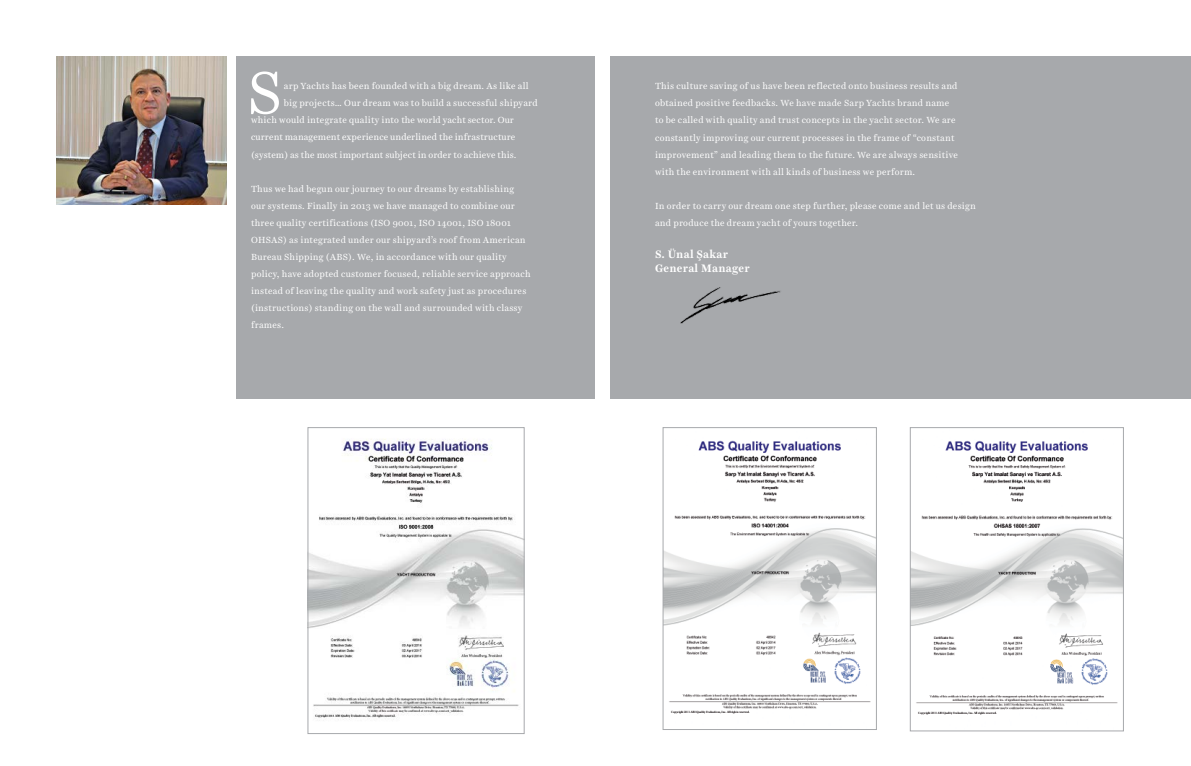
<style>
.page{position:relative;width:1191px;height:766px;background:#fff}
.page>*{position:absolute;margin:0;border:0;box-sizing:border-box;transform-origin:0 0}
.t1{font:60.5px "Harriet Text";color:#fff}
.t2{font:700 11px/14px "Harriet Text";letter-spacing:.025em;color:#fff}
.t3{font:9px/17px "Harriet Text";letter-spacing:.025em;color:#fff}
</style>
<div class="page">
<div style="left:237px;top:57px;width:954px;height:342px;background:#a7a9ac"></div>
<img style="left:57px;top:57px;width:169px;height:147px">
<img style="left:680px;top:287px;width:101px;height:37px">
<img style="left:309px;top:439px;width:213px;height:281px">
<div style="left:307px;top:427px;width:217px;height:306px;border:1px solid #a7a9ac"></div>
<img style="left:664px;top:440px;width:210px;height:274px">
<div style="left:662px;top:427px;width:214px;height:302px;border:1px solid #a7a9ac"></div>
<img style="left:912px;top:440px;width:209px;height:275px">
<div style="left:910px;top:427px;width:213px;height:304px;border:1px solid #a7a9ac"></div>
<div style="left:595px;top:0;width:14px;height:765px;background:#fff"></div>
<h1 class="t1" style="left:247px;top:50px;width:37px">S</h1>
<p class="t3" style="left:284px;top:78px;width:246px">arp Yachts has been founded with a big dream. As like all</p>
<p class="t3" style="left:284px;top:95px;width:255px">big projects… Our dream was to build a successful shipyard</p>
<p class="t3" style="left:251px;top:112px;width:264px">which would integrate quality into the world yacht sector. Our</p>
<p class="t3" style="left:251px;top:129px;width:266px">current management experience underlined the infrastructure</p>
<p class="t3" style="left:251px;top:146px;width:267px">(system) as the most important subject in order to achieve this.</p>
<p class="t3" style="left:251px;top:180px;width:281px">Thus we had begun our journey to our dreams by establishing our systems. Finally in 2013 we have managed to combine our three quality certifications (ISO 9001, ISO 14001, ISO 18001<br>OHSAS) as integrated under our shipyard’s roof from American Bureau Shipping (ABS). We, in accordance with our quality policy, have adopted customer focused, reliable service approach instead of leaving the quality and work safety just as procedures (instructions) standing on the wall and surrounded with classy frames.</p>
<p class="t3" style="left:655px;top:78px;width:304px">This culture saving of us have been reflected onto business results and obtained positive feedbacks. We have made Sarp Yachts brand name to be called with quality and trust concepts in the yacht sector. We are constantly improving our current processes in the frame of “constant improvement” and leading them to the future. We are always sensitive with the environment with all kinds of business we perform.</p>
<p class="t3" style="left:655px;top:197px;width:322px">In order to carry our dream one step further, please come and let us design and produce the dream yacht of yours together.</p>
<p class="t2" style="left:655px;top:246px;width:96px">S. Ünal Şakar<br>General Manager</p>
</div>
